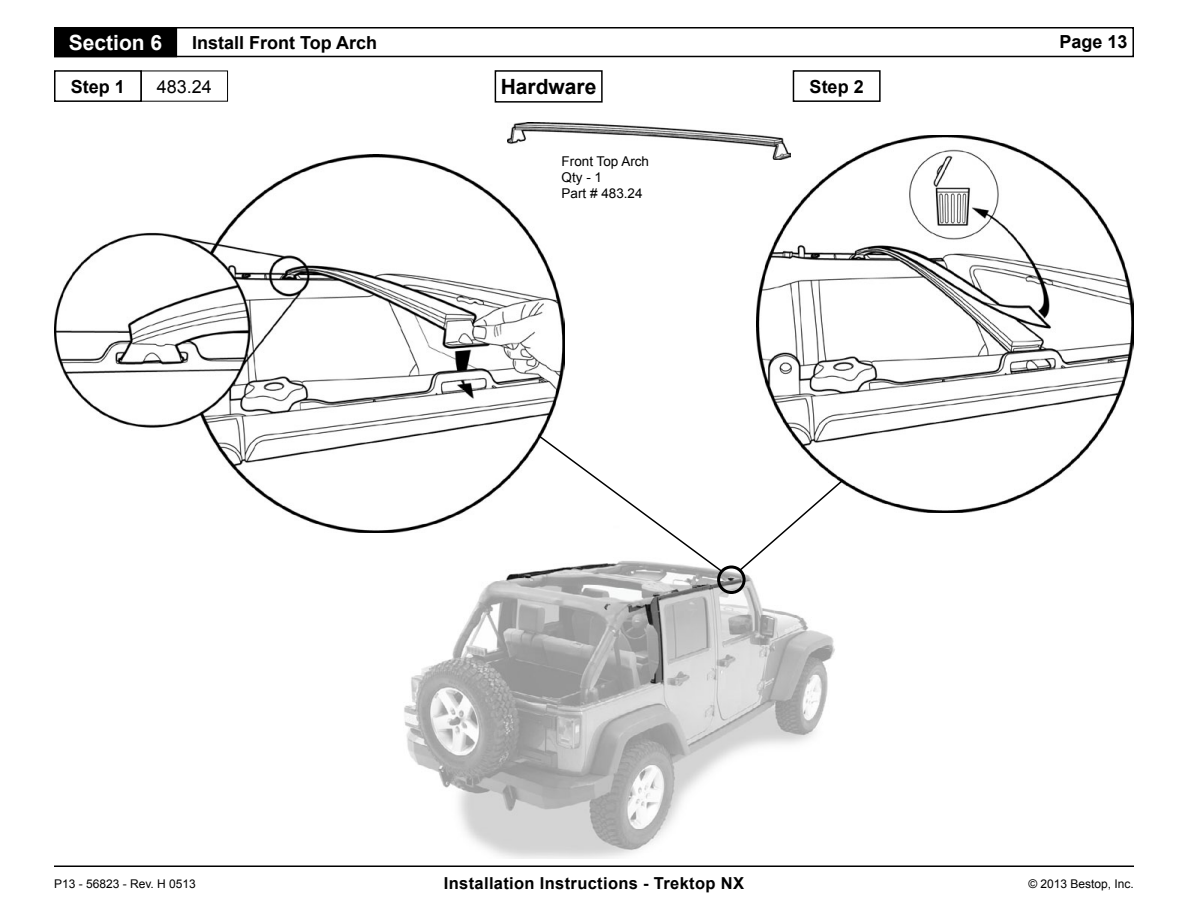
<style>
.page{position:relative;width:1188px;height:918px;background:#fff}
.page>*{position:absolute;margin:0;border:0;box-sizing:border-box;transform-origin:0 0}
.t1{font:700 21px "Arial";color:#fff}
.t2{font:700 21px "Arial";color:#000}
.t3{font:700 18px "Arial";color:#000}
.t4{font:18px "Arial";color:#000}
.t5{font:700 16.5px "Arial";letter-spacing:.02em;color:#000}
.t6{font:13.5px "Arial";color:#000}
.t7{font:12px "Arial";color:#000}
</style>
<div class="page">
<hr style="left:54px;top:866px;width:1080px;height:1px;background:#000">
<div style="left:54px;top:27px;width:1080px;height:30px;border:2px solid #000"></div>
<div style="left:55px;top:28px;width:121px;height:28px;background:#000"></div>
<div style="left:54px;top:27px;width:123px;height:30px;border:2px solid #000"></div>
<div style="left:54px;top:70px;width:88px;height:32px;border:2px solid #000"></div>
<div style="left:793px;top:70px;width:88px;height:32px;border:2px solid #000"></div>
<div style="left:495px;top:70px;width:108px;height:33px;border:2px solid #000"></div>
<img style="left:349px;top:532px;width:486px;height:327px">
<div style="left:717px;top:566px;width:29px;height:28px;border:3px solid #000;border-radius:50%"></div>
<img style="left:508px;top:122px;width:248px;height:23px">
<img style="left:756px;top:135px;width:378px;height:378px">
<img style="left:54px;top:154px;width:510px;height:378px">
<svg style="left:537px;top:434px;width:186px;height:139px"></svg>
<svg style="left:737px;top:478px;width:108px;height:95px"></svg>
<p class="t1" style="left:69px;top:28px;width:95px">Section 6</p>
<p class="t3" style="left:192px;top:30px;width:186px">Install Front Top Arch</p>
<h2 class="t3" style="left:1059px;top:29px;width:70px">Page 13</h2>
<p class="t3" style="left:71px;top:74px;width:56px">Step 1</p>
<p class="t4" style="left:157px;top:75px;width:57px">483.24</p>
<p class="t2" style="left:501px;top:73px;width:97px">Hardware</p>
<p class="t3" style="left:810px;top:74px;width:56px">Step 2</p>
<p class="t6" style="left:562px;top:152px;width:89px">Front Top Arch</p>
<p class="t6" style="left:562px;top:169px;width:42px">Qty - 1</p>
<p class="t6" style="left:562px;top:185px;width:83px">Part # 483.24</p>
<p class="t7" style="left:54px;top:876px;width:143px">P13 - 56823 - Rev. H 0513</p>
<h3 class="t5" style="left:444px;top:872px;width:302px">Installation Instructions - Trektop NX</h3>
<p class="t7" style="left:1028px;top:876px;width:107px">© 2013 Bestop, Inc.</p>
</div>
